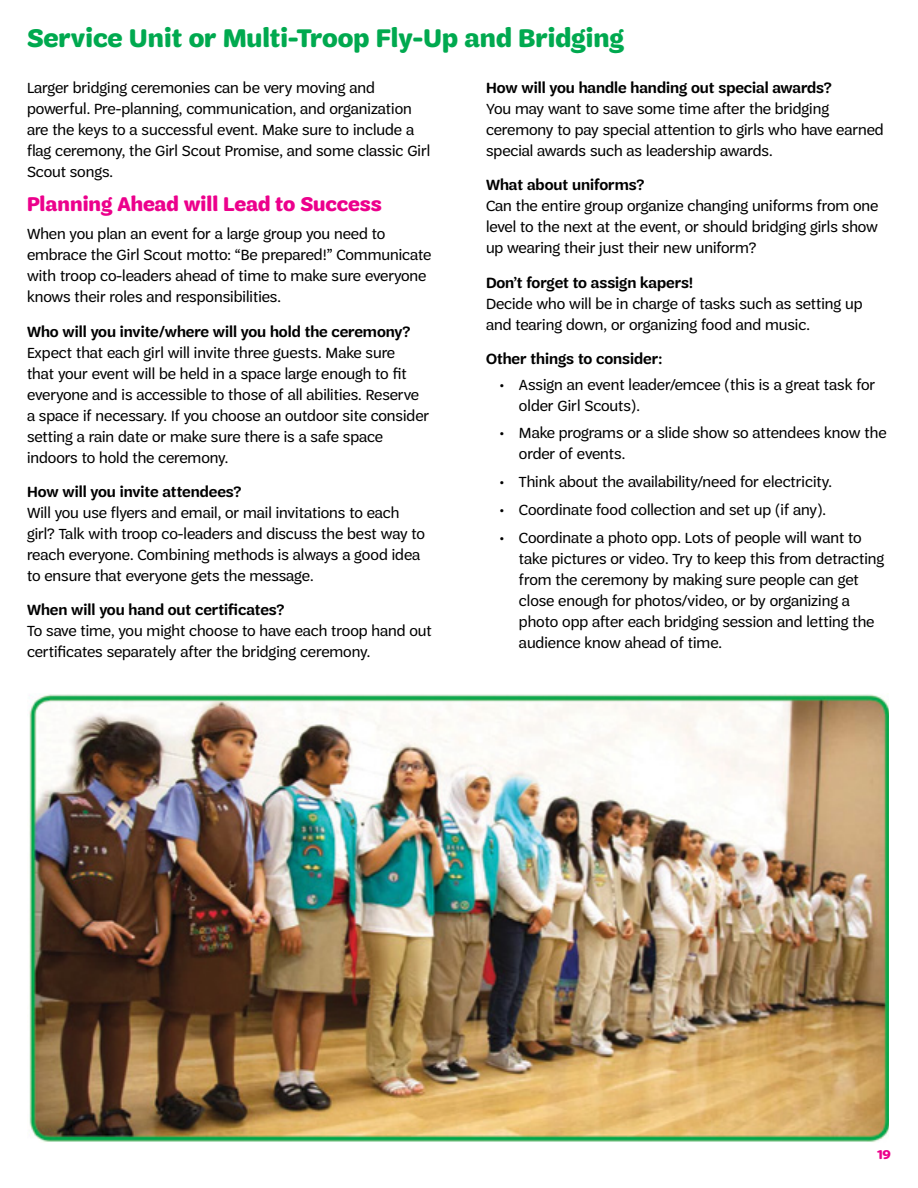
<style>
.page{position:relative;width:918px;height:1188px;background:#fff}
.page>*{position:absolute;margin:0;border:0;box-sizing:border-box;transform-origin:0 0}
.t1{font:700 27px "Trefoil Sans";color:#00a94f}
.t2{font:700 21px "Trefoil Sans";color:#ec008c}
.t3{font:15.75px/21px "Trefoil Sans";color:#000}
.t4{font:600 15.75px "Trefoil Sans";color:#000}
.t5{font:700 13.5px "Trefoil Sans";color:#ec008c}
</style>
<div class="page">
<img style="left:29px;top:694px;width:859px;height:448px">
<h1 class="t1" style="left:27px;top:23px;width:598px">Service Unit or Multi-Troop Fly-Up and Bridging</h1>
<p class="t3" style="left:27px;top:77px;width:405px">Larger bridging ceremonies can be very moving and powerful. Pre-planning, communication, and organization are the keys to a successful event. Make sure to include a flag ceremony, the Girl Scout Promise, and some classic Girl Scout songs.</p>
<h2 class="t2" style="left:27px;top:193px;width:356px">Planning Ahead will Lead to Success</h2>
<p class="t3" style="left:27px;top:223px;width:406px">When you plan an event for a large group you need to embrace the Girl Scout motto: “Be prepared!” Communicate with troop co-leaders ahead of time to make sure everyone knows their roles and responsibilities.</p>
<p class="t4" style="left:27px;top:323px;width:385px">Who will you invite/where will you hold the ceremony?</p>
<p class="t3" style="left:27px;top:342px;width:404px">Expect that each girl will invite three guests. Make sure<br>that your event will be held in a space large enough to fit everyone and is accessible to those of all abilities. Reserve a space if necessary. If you choose an outdoor site consider setting a rain date or make sure there is a safe space indoors to hold the ceremony.</p>
<p class="t4" style="left:27px;top:483px;width:216px">How will you invite attendees?</p>
<p class="t3" style="left:27px;top:502px;width:400px">Will you use flyers and email, or mail invitations to each girl? Talk with troop co-leaders and discuss the best way to reach everyone. Combining methods is always a good idea to ensure that everyone gets the message.</p>
<p class="t4" style="left:27px;top:602px;width:259px">When will you hand out certificates?</p>
<p class="t3" style="left:27px;top:621px;width:406px">To save time, you might choose to have each troop hand out certificates separately after the bridging ceremony.</p>
<p class="t4" style="left:486px;top:79px;width:348px">How will you handle handing out special awards?</p>
<p class="t3" style="left:486px;top:98px;width:399px">You may want to save some time after the bridging ceremony to pay special attention to girls who have earned special awards such as leadership awards.</p>
<p class="t4" style="left:486px;top:176px;width:160px">What about uniforms?</p>
<p class="t3" style="left:486px;top:195px;width:394px;text-align:justify">Can the entire group organize changing uniforms from one level to the next at the event, or should bridging girls show up wearing their just their new uniform?</p>
<p class="t4" style="left:486px;top:274px;width:209px">Don’t forget to assign kapers!</p>
<p class="t3" style="left:486px;top:293px;width:378px">Decide who will be in charge of tasks such as setting up and tearing down, or organizing food and music.</p>
<p class="t4" style="left:486px;top:350px;width:178px">Other things to consider:</p>
<p class="t3" style="left:519px;top:374px;width:358px;text-indent:-19px">• Assign an event leader/emcee (this is a great task for older Girl Scouts).</p>
<p class="t3" style="left:519px;top:423px;width:369px;text-indent:-19px">• Make programs or a slide show so attendees know the order of events.</p>
<p class="t3" style="left:500px;top:472px;width:334px">• Think about the availability/need for electricity.</p>
<p class="t3" style="left:500px;top:499px;width:328px">• Coordinate food collection and set up (if any).</p>
<p class="t3" style="left:519px;top:527px;width:367px;text-indent:-19px">• Coordinate a photo opp. Lots of people will want to take pictures or video. Try to keep this from detracting from the ceremony by making sure people can get close enough for photos/video, or by organizing a photo opp after each bridging session and letting the audience know ahead of time.</p>
<p class="t5" style="left:877px;top:1147px;width:15px">19</p>
</div>
